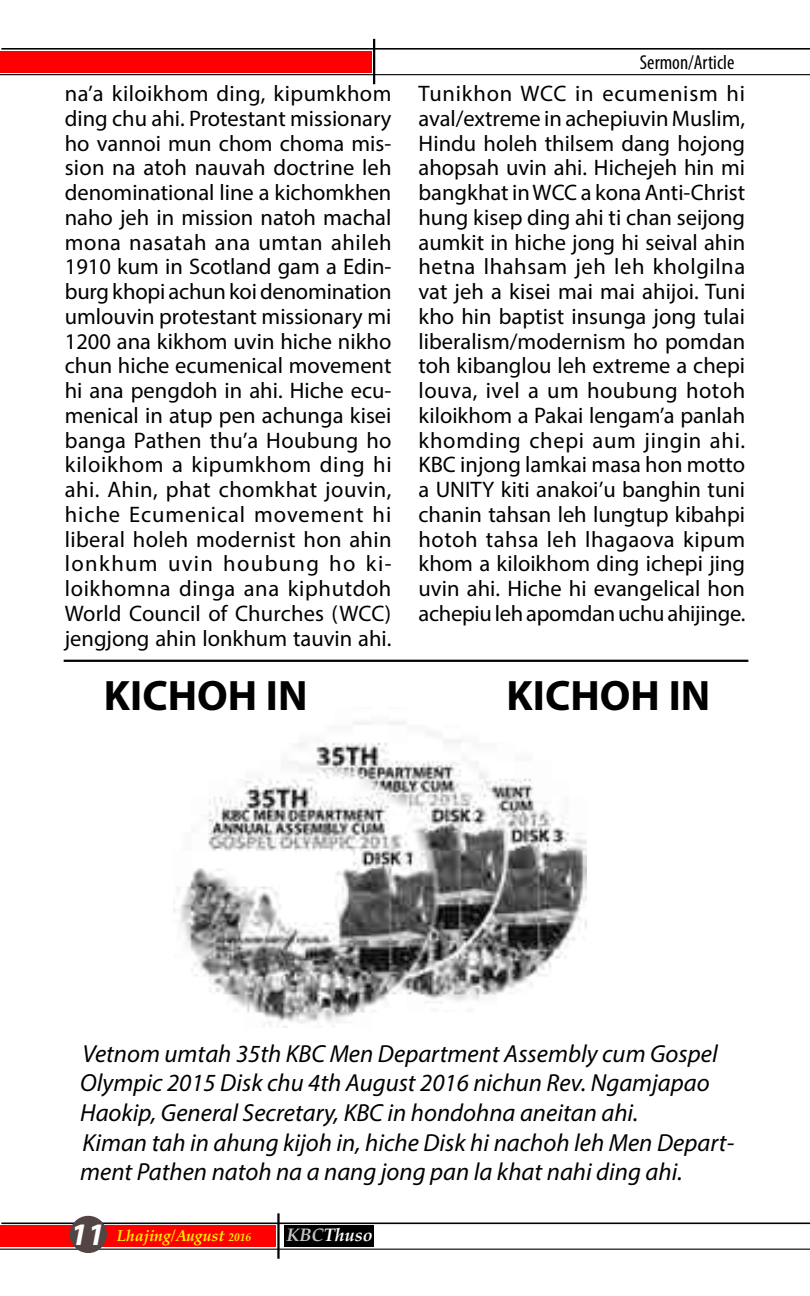
<style>
.page{position:relative;width:810px;height:1296px;background:#fff}
.page>*{position:absolute;margin:0;border:0;box-sizing:border-box;transform-origin:0 0}
.t1{font:700 42.75px "Myriad Pro";color:#000}
.t2{font:italic 24.75px/29.7px "Myriad Pro";color:#000}
.t3{font:22.5px/24.8px "Myriad Pro";color:#000;text-align:justify}
.t4{font:condensed 20.25px "Myriad Pro";color:#000}
.t5{font:italic 700 18px "Palatino Linotype";color:#fff}
.t6{font:italic 700 15.75px "Palatino Linotype";color:#fff200}
.s1{font-family:"Myriad Pro";font-size:31.5px;color:#fff}
.s2{font-size:11.25px}
.s3{color:#c2c4c6}
</style>
<div class="page">
<div style="left:0;top:51px;width:372px;height:21px;background:#f00"></div>
<div style="left:0;top:1226px;width:276px;height:21px;background:#f00"></div>
<div style="left:284px;top:1226px;width:89px;height:21px;background:#000"></div>
<hr style="left:1px;top:48px;width:809px;height:2px;background:#000">
<hr style="left:1px;top:1223px;width:809px;height:1px;background:#000">
<hr style="left:0;top:74px;width:810px;height:1px;background:#000">
<hr style="left:0;top:1249px;width:810px;height:1px;background:#000">
<hr style="left:373px;top:39px;width:2px;height:45px;background:#000">
<hr style="left:277px;top:1213px;width:3px;height:46px;background:#000">
<div style="left:70px;top:1216px;width:37px;height:37px;background:#544545;border-radius:50%"></div>
<img style="left:174px;top:722px;width:413px;height:305px">
<hr style="left:64px;top:660px;width:684px;height:2px;background:#000">
<p class="t4" style="left:640px;top:50px;width:96px">Sermon/Article</p>
<p class="t3" style="left:65px;top:81px;width:328px">na’a kiloikhom ding, kipumkhom ding chu ahi. Protestant missionary ho vannoi mun chom choma mis&shy;sion na atoh nauvah doctrine leh denominational line a kichomkhen naho jeh in mission natoh machal mona nasatah ana umtan ahileh 1910 kum in Scotland gam a Edin&shy;burg khopi achun koi denomination umlouvin protestant missionary mi 1200 ana kikhom uvin hiche nikho chun hiche ecumenical movement hi ana pengdoh in ahi. Hiche ecu&shy;menical in atup pen achunga kisei banga Pathen thu’a Houbung ho kiloikhom a kipumkhom ding hi ahi. Ahin, phat chomkhat jouvin, hiche Ecumenical movement hi liberal holeh modernist hon ahin lonkhum uvin houbung ho ki&shy;loikhomna dinga ana kiphutdoh World Council of Churches (WCC) jengjong ahin lonkhum tauvin ahi.</p>
<p class="t3" style="left:418px;top:81px;width:328px">Tunikhon WCC in ecumenism hi aval/extreme in achepiuvin Muslim, Hindu holeh thilsem dang hojong ahopsah uvin ahi. Hichejeh hin mi bangkhat in WCC a kona Anti-Christ hung kisep ding ahi ti chan seijong aumkit in hiche jong hi seival ahin hetna lhahsam jeh leh kholgilna vat jeh a kisei mai mai ahijoi. Tuni kho hin baptist insunga jong tulai liberalism/modernism ho pomdan toh kibanglou leh extreme a chepi louva, ivel a um houbung hotoh kiloikhom a Pakai lengam’a panlah khomding chepi aum jingin ahi.<br>KBC injong lamkai masa hon motto a UNITY kiti anakoi’u banghin tuni chanin tahsan leh lungtup kibahpi hotoh tahsa leh lhagaova kipum khom a kiloikhom ding ichepi jing uvin ahi. Hiche hi evangelical hon achepiu leh apomdan uchu ahijinge.</p>
<h1 class="t1" style="left:104px;top:667px;width:205px">KICHOH IN</h1>
<h1 class="t1" style="left:507px;top:667px;width:205px">KICHOH IN</h1>
<p class="t2" style="left:80px;top:1038px;width:656px">Vetnom umtah 35th KBC Men Department Assembly cum Gospel Olympic 2015 Disk chu 4th August 2016 nichun Rev. Ngamjapao Haokip, General Secretary, KBC in hondohna aneitan ahi.<br>Kiman tah in ahung kijoh in, hiche Disk hi nachoh leh Men Depart&shy;ment Pathen natoh na a nang jong pan la khat nahi ding ahi.</p>
<p class="t6" style="left:71px;top:1225px;width:182px"><span class="s1">11</span> Lhajing/August <span class="s2">2016</span></p>
<p class="t5" style="left:287px;top:1222px;width:88px"><span class="s3">KBC</span>Thuso</p>
</div>
